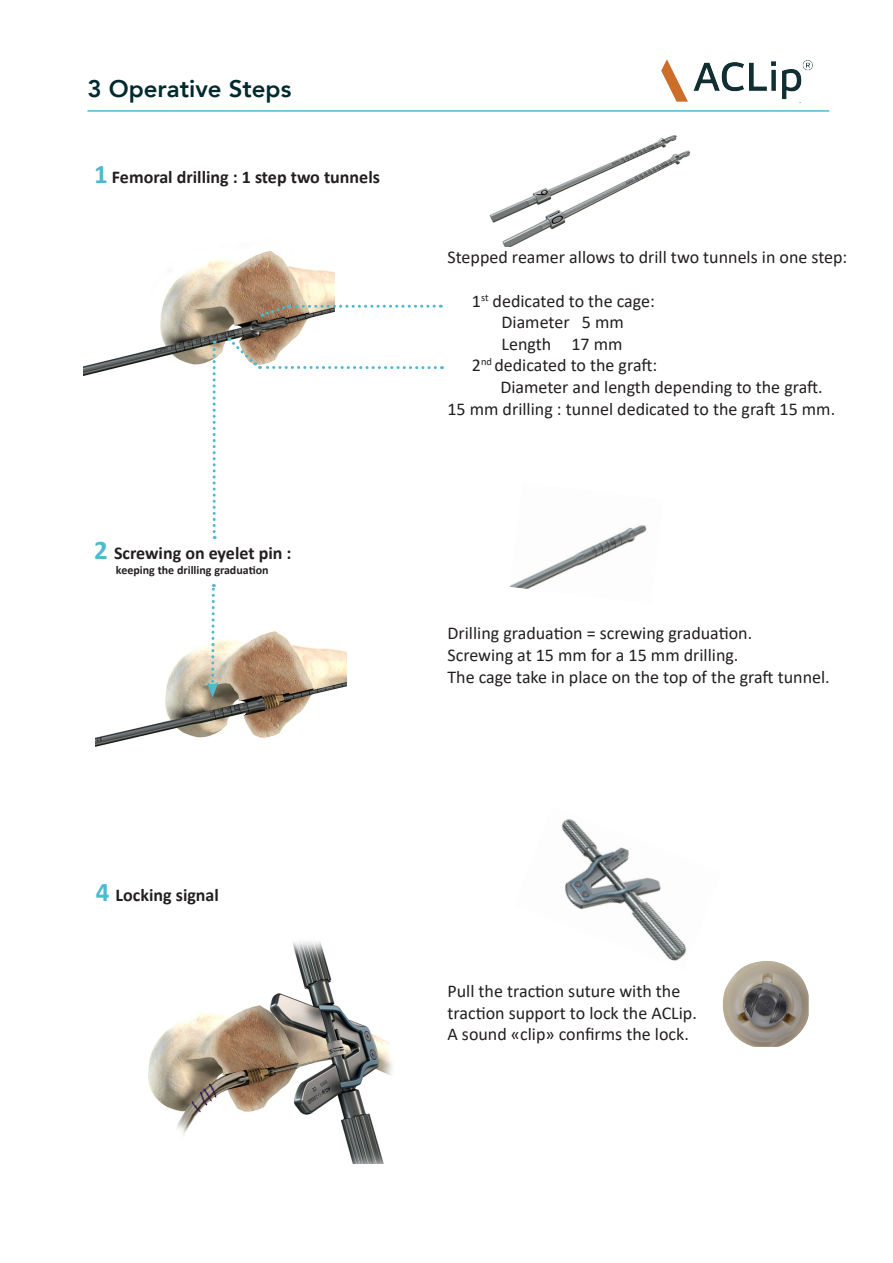
<style>
.page{position:relative;width:893px;height:1263px;background:#fff}
.page>*{position:absolute;margin:0;border:0;box-sizing:border-box;transform-origin:0 0}
.t1{font:800 24px "Avenir";color:#002a2e}
.t2{font:18px/21.6px "Calibri";color:#231f20}
.t3{font:700 18px "Calibri";color:#231f20}
.t4{font:700 12px "Calibri";color:#231f20}
.s1{font-size:27px;color:#4dbacf}
</style>
<div class="page">
<img style="left:83px;top:251px;width:251px;height:160px">
<img style="left:96px;top:631px;width:251px;height:116px">
<img style="left:148px;top:941px;width:245px;height:223px">
<img style="left:722px;top:961px;width:87px;height:86px">
<img style="left:510px;top:525px;width:137px;height:64px">
<img style="left:561px;top:819px;width:126px;height:142px">
<svg style="left:207px;top:584px;width:11px;height:114px"></svg>
<svg style="left:213px;top:341px;width:3px;height:198px"></svg>
<svg style="left:229px;top:338px;width:206px;height:31px"></svg>
<img style="left:661px;top:60px;width:151px;height:43px">
<div style="left:704px;top:99px;width:116px;height:31px;background:#fff;border-radius:50%"></div>
<div style="left:703px;top:99px;width:118px;height:32px;border:2px solid #fff;border-radius:50%"></div>
<hr style="left:87px;top:110px;width:742px;height:2px;background:#4dbacf">
<svg style="left:262px;top:303px;width:172px;height:14px"></svg>
<img style="left:489px;top:135px;width:202px;height:112px">
<p class="t1" style="left:87px;top:69px;width:206px">3 Operative Steps</p>
<p class="t3" style="left:94px;top:164px;width:287px"><span class="s1">1</span> Femoral drilling : 1 step two tunnels</p>
<p class="t3" style="left:94px;top:541px;width:199px"><span class="s1">2</span> Screwing on eyelet pin :</p>
<p class="t4" style="left:116px;top:561px;width:154px">keeping the drilling graduation</p>
<p class="t2" style="left:447px;top:246px;width:401px">Stepped reamer allows to drill two tunnels in one step:</p>
<p class="t2" style="left:472px;top:289px;width:185px">1<sup>st</sup> dedicated to the cage:</p>
<p class="t2" style="left:501px;top:311px;width:124px">Diameter 5 mm</p>
<p class="t2" style="left:501px;top:332px;width:123px">Length 17 mm</p>
<p class="t2" style="left:472px;top:354px;width:187px">2<sup>nd</sup> dedicated to the graft:</p>
<p class="t2" style="left:500px;top:376px;width:324px">Diameter and length depending to the graft.</p>
<p class="t2" style="left:447px;top:397px;width:389px">15 mm drilling : tunnel dedicated to the graft 15 mm.</p>
<p class="t2" style="left:447px;top:622px;width:306px">Drilling graduation = screwing graduation.</p>
<p class="t2" style="left:447px;top:644px;width:292px">Screwing at 15 mm for a 15 mm drilling.</p>
<p class="t2" style="left:447px;top:665px;width:384px">The cage take in place on the top of the graft tunnel.</p>
<p class="t3" style="left:96px;top:882px;width:125px"><span class="s1">4</span> Locking signal</p>
<p class="t2" style="left:447px;top:980px;width:251px">Pull the traction suture with the traction support to lock the ACLip.</p>
<p class="t2" style="left:447px;top:1023px;width:243px">A sound «clip» confirms the lock.</p>
</div>
